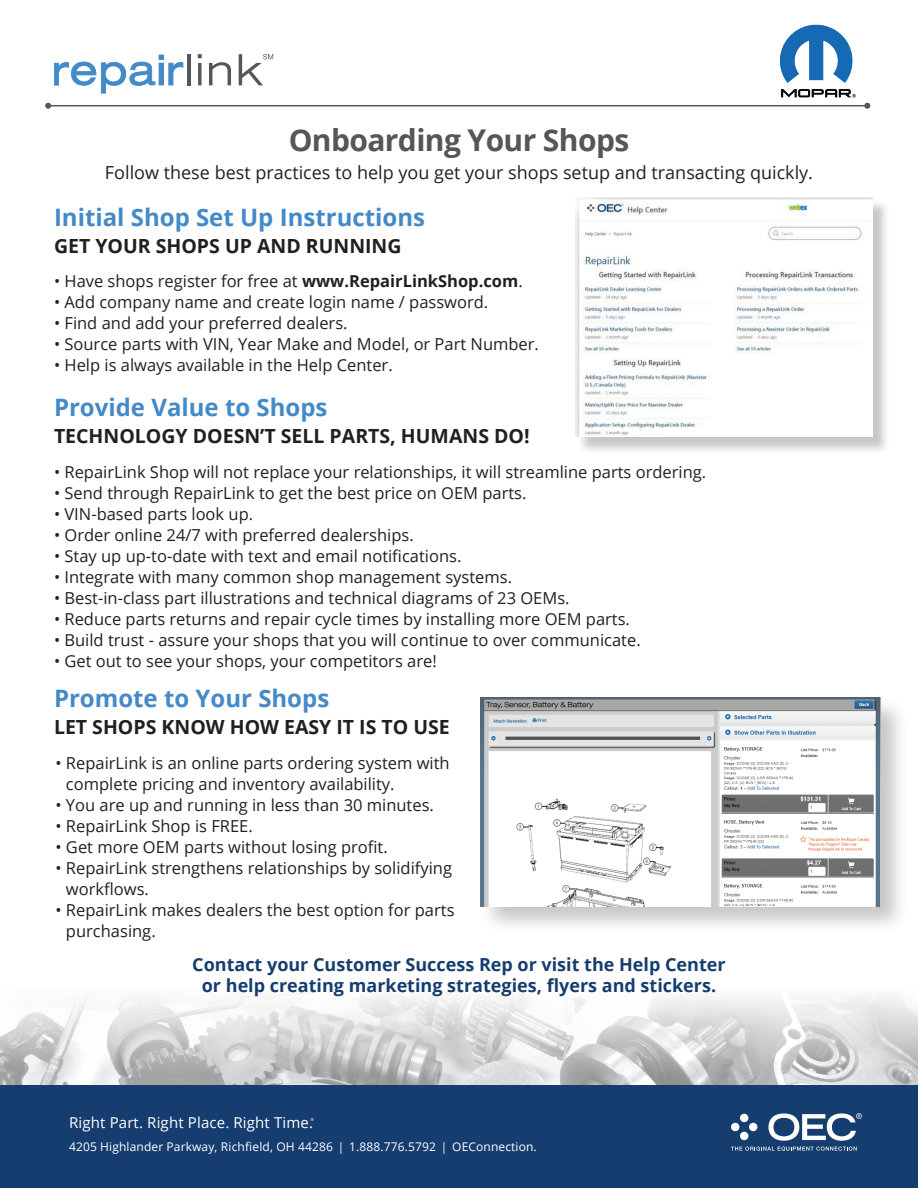
<style>
.page{position:relative;width:918px;height:1188px;background:#fff}
.page>*{position:absolute;margin:0;border:0;box-sizing:border-box;transform-origin:0 0}
.t1{font:700 30px "Open Sans";letter-spacing:-.02em;color:#54565a}
.t2{font:700 24px "Open Sans";color:#4489c8}
.t3{font:700 19.5px "Open Sans";color:#231f20}
.t4{font:700 18px/21px "Open Sans";color:#163d6f;text-align:center}
.t5{font:18px "Open Sans";color:#231f20}
.t6{font:16.5px/21px "Open Sans";color:#231f20}
.t7{font:15px "Open Sans";letter-spacing:.01em;color:#fff}
.t8{font:12px "Open Sans";letter-spacing:.01em;color:#fff}
.t9{font:4.35px "Open Sans";color:#fff}
.s1{font-weight:700}
.s2{font-family:"Minion Pro"}
</style>
<div class="page">
<img style="left:0;top:995px;width:918px;height:90px">
<div style="left:0;top:1085px;width:918px;height:103px;background:#163d6f"></div>
<div style="left:740px;top:1114px;width:8px;height:8px;background:#fff;border-radius:50%"></div>
<div style="left:731px;top:1123px;width:8px;height:8px;background:#fff;border-radius:50%"></div>
<div style="left:749px;top:1123px;width:8px;height:8px;background:#fff;border-radius:50%"></div>
<div style="left:740px;top:1132px;width:8px;height:8px;background:#fff;border-radius:50%"></div>
<svg style="left:768px;top:1113px;width:94px;height:28px"></svg>
<svg style="left:731px;top:1147px;width:126px;height:4px"></svg>
<div style="left:578px;top:199px;width:312px;height:255px;background:#231f20;opacity:.25"></div>
<img style="left:575px;top:197px;width:298px;height:240px">
<div style="left:479px;top:696px;width:430px;height:239px;background:#231f20;opacity:.25"></div>
<img style="left:481px;top:698px;width:399px;height:208px">
<hr style="left:187px;top:54px;width:4px;height:31px;background:#54565a">
<svg style="left:198px;top:54px;width:4px;height:4px"></svg>
<svg style="left:198px;top:63px;width:4px;height:22px"></svg>
<svg style="left:209px;top:62px;width:22px;height:23px"></svg>
<svg style="left:54px;top:55px;width:129px;height:39px"></svg>
<svg style="left:239px;top:54px;width:34px;height:31px"></svg>
<hr style="left:48px;top:105px;width:819px;height:1px;background:#54565a">
<svg style="left:45px;top:103px;width:6px;height:6px"></svg>
<svg style="left:864px;top:103px;width:6px;height:6px"></svg>
<img style="left:779px;top:24px;width:77px;height:74px">
<h1 class="t1" style="left:289px;top:119px;width:342px">Onboarding Your Shops</h1>
<p class="t5" style="left:105px;top:160px;width:710px">Follow these best practices to help you get your shops setup and transacting quickly.</p>
<h2 class="t2" style="left:54px;top:200px;width:373px">Initial Shop Set Up Instructions</h2>
<p class="t3" style="left:54px;top:232px;width:349px">GET YOUR SHOPS UP AND RUNNING</p>
<p class="t6" style="left:54px;top:270px;width:470px">• Have shops register for free at <span class="s1">www.RepairLinkShop.com</span>.</p>
<p class="t6" style="left:54px;top:291px;width:436px">• Add company name and create login name / password.</p>
<p class="t6" style="left:54px;top:312px;width:295px">• Find and add your preferred dealers.</p>
<p class="t6" style="left:54px;top:333px;width:487px">• Source parts with VIN, Year Make and Model, or Part Number.</p>
<p class="t6" style="left:54px;top:354px;width:340px">• Help is always available in the Help Center.</p>
<h2 class="t2" style="left:54px;top:391px;width:275px">Provide Value to Shops</h2>
<p class="t3" style="left:54px;top:422px;width:477px">TECHNOLOGY DOESN’T SELL PARTS, HUMANS DO!</p>
<p class="t6" style="left:54px;top:461px;width:654px">• RepairLink Shop will not replace your relationships, it will streamline parts ordering.</p>
<p class="t6" style="left:54px;top:482px;width:474px">• Send through RepairLink to get the best price on OEM parts.</p>
<p class="t6" style="left:54px;top:503px;width:201px">• VIN-based parts look up.</p>
<p class="t6" style="left:54px;top:524px;width:361px">• Order online 24/7 with preferred dealerships.</p>
<p class="t6" style="left:54px;top:545px;width:409px">• Stay up up-to-date with text and email notifications.</p>
<p class="t6" style="left:54px;top:566px;width:460px">• Integrate with many common shop management systems.</p>
<p class="t6" style="left:54px;top:587px;width:517px">• Best-in-class part illustrations and technical diagrams of 23 OEMs.</p>
<p class="t6" style="left:54px;top:608px;width:578px">• Reduce parts returns and repair cycle times by installing more OEM parts.</p>
<p class="t6" style="left:54px;top:629px;width:588px">• Build trust - assure your shops that you will continue to over communicate.</p>
<p class="t6" style="left:54px;top:650px;width:384px">• Get out to see your shops, your competitors are!</p>
<h2 class="t2" style="left:54px;top:682px;width:277px">Promote to Your Shops</h2>
<p class="t3" style="left:54px;top:713px;width:397px">LET SHOPS KNOW HOW EASY IT IS TO USE</p>
<p class="t6" style="left:66px;top:752px;width:385px;text-indent:-10px">• RepairLink is an online parts ordering system with complete pricing and inventory availability.</p>
<p class="t6" style="left:56px;top:794px;width:380px">• You are up and running in less than 30 minutes.</p>
<p class="t6" style="left:56px;top:815px;width:199px">• RepairLink Shop is FREE.</p>
<p class="t6" style="left:56px;top:836px;width:334px">• Get more OEM parts without losing profit.</p>
<p class="t6" style="left:66px;top:857px;width:388px;text-indent:-10px">• RepairLink strengthens relationships by solidifying workflows.</p>
<p class="t6" style="left:66px;top:899px;width:390px;text-indent:-10px">• RepairLink makes dealers the best option for parts purchasing.</p>
<p class="t4" style="left:192px;top:954px;width:535px">Contact your Customer Success Rep or visit the Help Center or help creating marketing strategies, flyers and stickers.</p>
<p class="t7" style="left:69px;top:1113px;width:246px">Right Part. Right Place. Right Time.</p>
<p class="t9" style="left:310px;top:1116px;width:5px">®</p>
<p class="t8" style="left:69px;top:1138px;width:469px">4205 Highlander Parkway, Richfield, OH 44286 <span class="s2">|</span> 1.888.776.5792 <span class="s2">|</span> OEConnection.</p>
</div>
